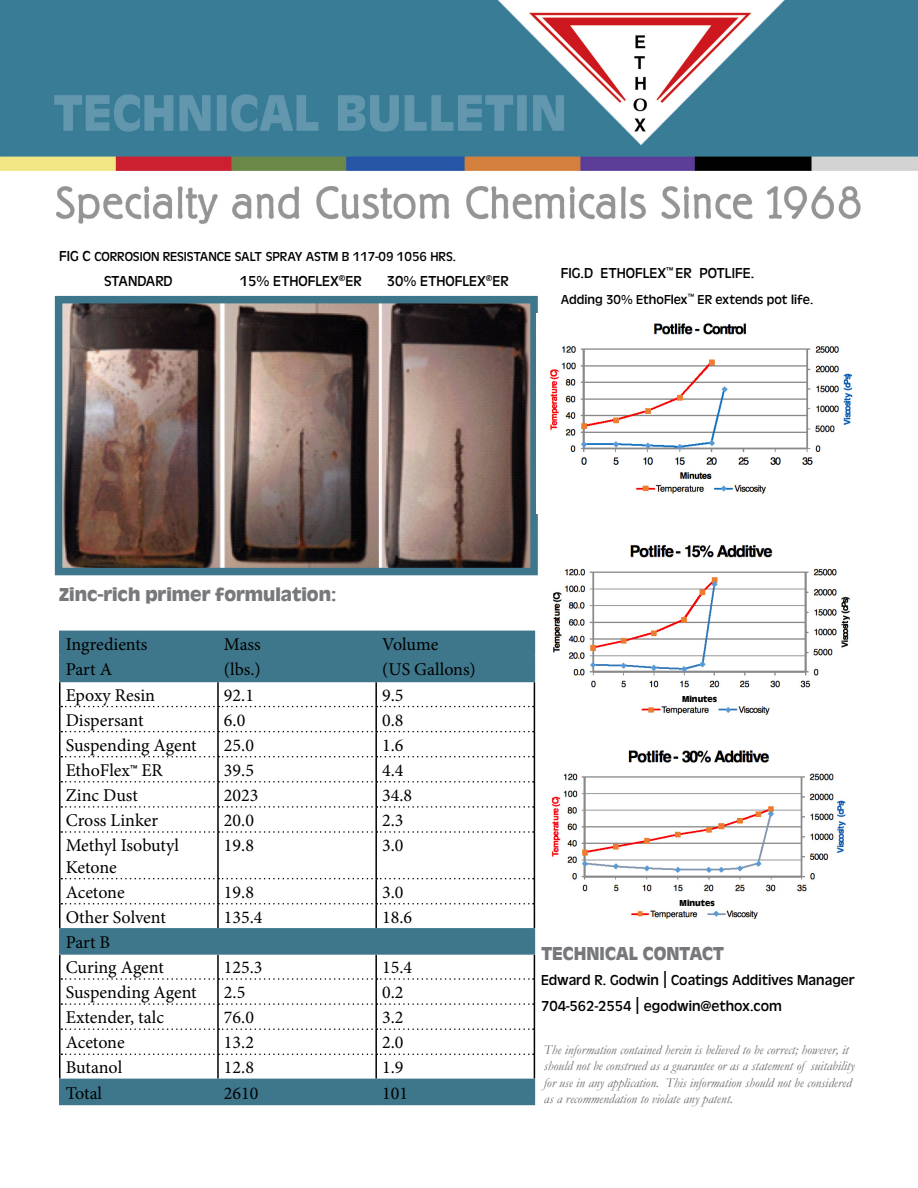
<style>
.page{position:relative;width:918px;height:1188px;background:#fff}
.page>*{position:absolute;margin:0;border:0;box-sizing:border-box;transform-origin:0 0}
.t1{font:700 19.5px "Antique Oli";color:#77787b}
.t2{font:18px/21.6px "Minion Pro";color:#000}
.t3{font:15px/25.5px "Antique Oli";color:#000}
.t4{font:italic 13.5px/16.2px "Garamond";color:#6d6e71}
.t5{font:13.5px "Antique Oli";color:#000}
.t6{font:700 9px "Antique Oli";color:#000}
.s1{font-size:15px}
.s2{font-weight:300;font-size:25.5px}
</style>
<div class="page">
<img style="left:0;top:0;width:918px;height:920px">
<svg style="left:61px;top:833px;width:473px;height:45px"></svg>
<hr style="left:59px;top:682px;width:2px;height:25px;background:#000">
<hr style="left:59px;top:707px;width:2px;height:25px;background:#000">
<hr style="left:59px;top:732px;width:2px;height:25px;background:#000">
<hr style="left:59px;top:757px;width:2px;height:25px;background:#000">
<hr style="left:59px;top:782px;width:2px;height:25px;background:#000">
<hr style="left:59px;top:807px;width:2px;height:25px;background:#000">
<hr style="left:59px;top:832px;width:2px;height:47px;background:#000">
<hr style="left:217px;top:833px;width:2px;height:45px;background:#000">
<hr style="left:375px;top:833px;width:2px;height:45px;background:#000">
<hr style="left:534px;top:832px;width:1px;height:47px;background:#000">
<hr style="left:59px;top:879px;width:2px;height:25px;background:#000">
<hr style="left:59px;top:904px;width:2px;height:24px;background:#000">
<hr style="left:59px;top:955px;width:2px;height:24px;background:#000">
<hr style="left:59px;top:979px;width:2px;height:25px;background:#000">
<hr style="left:59px;top:1004px;width:2px;height:25px;background:#000">
<hr style="left:59px;top:1029px;width:2px;height:25px;background:#000">
<hr style="left:59px;top:1054px;width:2px;height:25px;background:#000">
<hr style="left:59px;top:928px;width:159px;height:2px;background:#3e768b">
<hr style="left:59px;top:930px;width:2px;height:23px;background:#3e768b">
<hr style="left:59px;top:953px;width:159px;height:2px;background:#3e768b">
<hr style="left:59px;top:1079px;width:159px;height:1px;background:#3e768b">
<hr style="left:59px;top:1080px;width:2px;height:24px;background:#3e768b">
<svg style="left:61px;top:878px;width:474px;height:226px"></svg>
<hr style="left:59px;top:1104px;width:159px;height:1px;background:#3e768b">
<hr style="left:218px;top:1104px;width:158px;height:1px;background:#3e768b">
<hr style="left:376px;top:1104px;width:159px;height:1px;background:#3e768b">
<hr style="left:59px;top:631px;width:159px;height:1px;background:#3e768b">
<hr style="left:59px;top:632px;width:2px;height:24px;background:#3e768b">
<hr style="left:218px;top:631px;width:158px;height:1px;background:#3e768b">
<hr style="left:376px;top:631px;width:159px;height:1px;background:#3e768b">
<hr style="left:59px;top:656px;width:159px;height:1px;background:#3e768b">
<hr style="left:59px;top:657px;width:2px;height:24px;background:#3e768b">
<svg style="left:61px;top:632px;width:474px;height:201px"></svg>
<hr style="left:59px;top:681px;width:159px;height:1px;background:#3e768b">
<hr style="left:218px;top:681px;width:158px;height:1px;background:#3e768b">
<hr style="left:376px;top:681px;width:159px;height:1px;background:#3e768b">
<img style="left:64px;top:305px;width:465px;height:261px">
<div style="left:55px;top:296px;width:483px;height:279px;border:8px solid #3e768b"></div>
<img style="left:537px;top:313px;width:326px;height:201px">
<img style="left:541px;top:534px;width:319px;height:184px">
<img style="left:539px;top:740px;width:317px;height:180px">
<div style="left:682px;top:692px;width:41px;height:13px;background:#fff"></div>
<div style="left:680px;top:896px;width:40px;height:14px;background:#fff"></div>
<p class="t5" style="left:59px;top:249px;width:398px"><span class="s1">FIG C</span> CORROSION RESISTANCE SALT SPRAY ASTM B 117-09 1056 HRS.</p>
<p class="t3" style="left:104px;top:269px;width:70px">STANDARD</p>
<p class="t3" style="left:240px;top:269px;width:124px">15% ETHOFLEX<sup>®</sup>ER</p>
<p class="t3" style="left:387px;top:269px;width:124px">30% ETHOFLEX<sup>®</sup>ER</p>
<p class="t3" style="left:561px;top:261px;width:195px">FIG.D ETHOFLEX<sup>™</sup> ER POTLIFE.</p>
<p class="t5" style="left:561px;top:292px;width:254px">Adding 30% EthoFlex<sup>™</sup> ER extends pot life.</p>
<p class="t1" style="left:59px;top:584px;width:279px">Zinc-rich primer formulation:</p>
<p class="t2" style="left:66px;top:634px;width:83px">Ingredients</p>
<p class="t2" style="left:224px;top:634px;width:38px">Mass</p>
<p class="t2" style="left:382px;top:634px;width:58px">Volume</p>
<p class="t2" style="left:66px;top:659px;width:48px">Part A</p>
<p class="t2" style="left:224px;top:659px;width:38px">(lbs.)</p>
<p class="t2" style="left:382px;top:659px;width:95px">(US Gallons)</p>
<p class="t2" style="left:66px;top:684px;width:91px">Epoxy Resin</p>
<p class="t2" style="left:224px;top:684px;width:32px">92.1</p>
<p class="t2" style="left:382px;top:684px;width:23px">9.5</p>
<p class="t2" style="left:66px;top:709px;width:79px">Dispersant</p>
<p class="t2" style="left:224px;top:709px;width:23px">6.0</p>
<p class="t2" style="left:382px;top:709px;width:23px">0.8</p>
<p class="t2" style="left:66px;top:734px;width:132px">Suspending Agent</p>
<p class="t2" style="left:224px;top:734px;width:32px">25.0</p>
<p class="t2" style="left:382px;top:734px;width:23px">1.6</p>
<p class="t2" style="left:66px;top:759px;width:99px">EthoFlex<sup>™</sup> ER</p>
<p class="t2" style="left:224px;top:759px;width:32px">39.5</p>
<p class="t2" style="left:382px;top:759px;width:23px">4.4</p>
<p class="t2" style="left:66px;top:784px;width:74px">Zinc Dust</p>
<p class="t2" style="left:224px;top:784px;width:36px">2023</p>
<p class="t2" style="left:382px;top:784px;width:32px">34.8</p>
<p class="t2" style="left:66px;top:810px;width:94px">Cross Linker</p>
<p class="t2" style="left:224px;top:810px;width:32px">20.0</p>
<p class="t2" style="left:382px;top:810px;width:23px">2.3</p>
<p class="t2" style="left:66px;top:835px;width:115px">Methyl Isobutyl<br>Ketone</p>
<p class="t2" style="left:224px;top:835px;width:32px">19.8</p>
<p class="t2" style="left:382px;top:835px;width:23px">3.0</p>
<p class="t2" style="left:66px;top:881px;width:61px">Acetone</p>
<p class="t2" style="left:224px;top:881px;width:32px">19.8</p>
<p class="t2" style="left:382px;top:881px;width:23px">3.0</p>
<p class="t2" style="left:66px;top:906px;width:102px">Other Solvent</p>
<p class="t2" style="left:224px;top:906px;width:40px">135.4</p>
<p class="t2" style="left:382px;top:906px;width:32px">18.6</p>
<p class="t2" style="left:66px;top:930px;width:100px;line-height:25px">Part B<br>Curing Agent</p>
<p class="t2" style="left:224px;top:957px;width:40px">125.3</p>
<p class="t2" style="left:382px;top:957px;width:32px">15.4</p>
<p class="t2" style="left:66px;top:982px;width:132px">Suspending Agent</p>
<p class="t2" style="left:224px;top:982px;width:23px">2.5</p>
<p class="t2" style="left:382px;top:982px;width:23px">0.2</p>
<p class="t2" style="left:66px;top:1007px;width:100px">Extender, talc</p>
<p class="t2" style="left:224px;top:1007px;width:32px">76.0</p>
<p class="t2" style="left:382px;top:1007px;width:23px">3.2</p>
<p class="t2" style="left:66px;top:1032px;width:61px">Acetone</p>
<p class="t2" style="left:224px;top:1032px;width:32px">13.2</p>
<p class="t2" style="left:382px;top:1032px;width:23px">2.0</p>
<p class="t2" style="left:66px;top:1057px;width:58px">Butanol</p>
<p class="t2" style="left:224px;top:1057px;width:32px">12.8</p>
<p class="t2" style="left:382px;top:1057px;width:23px">1.9</p>
<p class="t2" style="left:66px;top:1082px;width:38px">Total</p>
<p class="t2" style="left:224px;top:1082px;width:36px">2610</p>
<p class="t2" style="left:382px;top:1082px;width:27px">101</p>
<p class="t6" style="left:682px;top:694px;width:37px">Minutes</p>
<p class="t6" style="left:680px;top:898px;width:37px">Minutes</p>
<p class="t1" style="left:541px;top:942px;width:185px">TECHNICAL CONTACT</p>
<p class="t3" style="left:541px;top:968px;width:315px">Edward R. Godwin <span class="s2">I</span> Coatings Additives Manager<br>704-562-2554 <span class="s2">I</span> egodwin@ethox.com</p>
<p class="t4" style="left:544px;top:1042px;width:312px">The information contained herein is believed to be correct; however, it should not be construed as a guarantee or as a statement of suitability for use in any application. This information should not be considered as a recommendation to violate any patent.</p>
</div>
